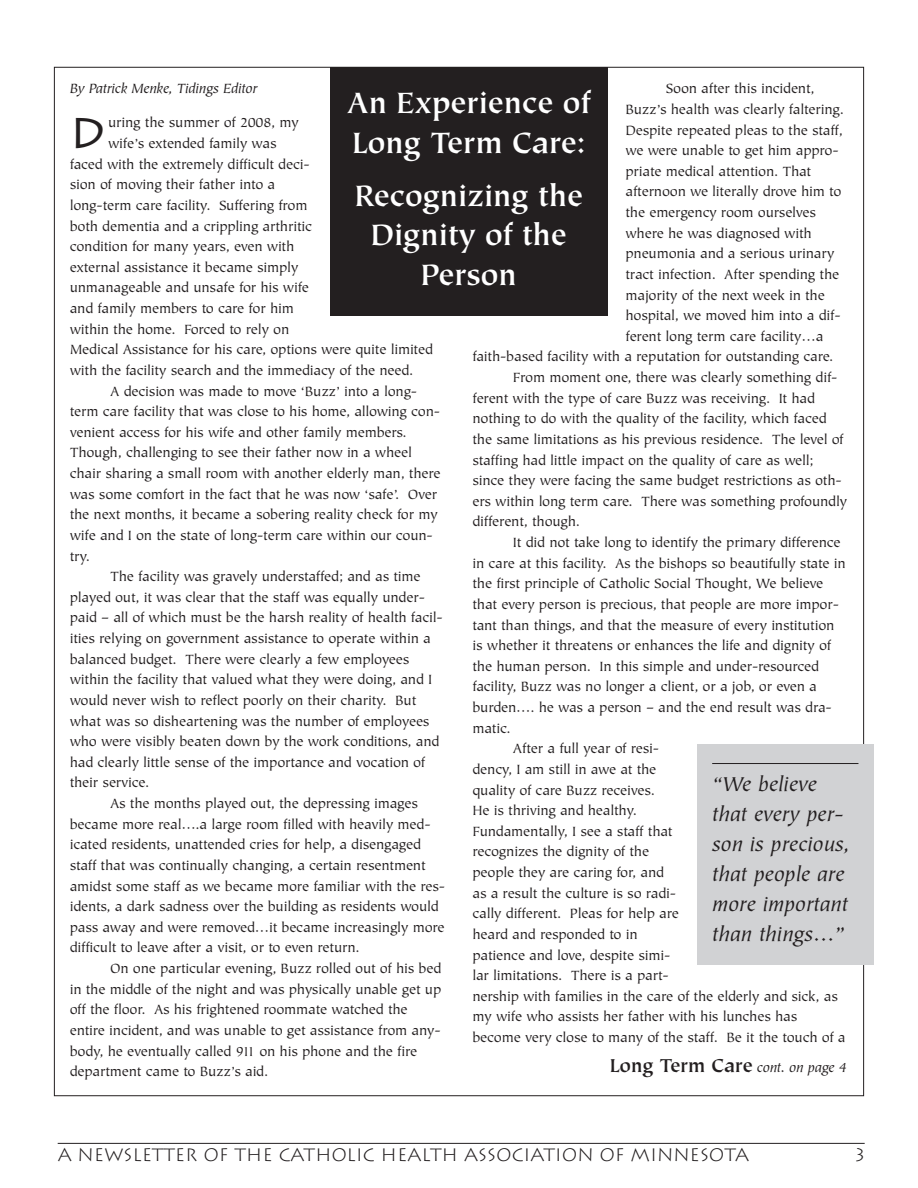
<style>
.page{position:relative;width:918px;height:1188px;background:#fff}
.page>*{position:absolute;margin:0;border:0;box-sizing:border-box;transform-origin:0 0}
.t1{font:42.9px "Lithos Pro";color:#231f20}
.t2{font:700 33px/39.6px "Tiepolo";letter-spacing:-.015em;color:#fff}
.t3{font:italic 22.5px/30px "Tiepolo";color:#231f20}
.t4{font:700 21px "Tiepolo";letter-spacing:-.015em;color:#231f20}
.t5{font:300 18px "Lithos";color:#231f20}
.t6{font:15px "Tiepolo";letter-spacing:-.015em;color:#231f20}
.t7{font:italic 15px "Tiepolo";letter-spacing:-.015em;color:#231f20}
.s1{font-weight:400;font-style:italic;font-size:15px}
</style>
<div class="page">
<hr style="left:58px;top:1143px;width:807px;height:1px;background:#231f20">
<div style="left:330px;top:67px;width:278px;height:249px;background:#231f20"></div>
<div style="left:697px;top:744px;width:176px;height:221px;background:#d1d2d4"></div>
<hr style="left:712px;top:763px;width:146px;height:1px;background:#231f20">
<p class="t6" style="left:666px;top:83px;width:150px">Soon after this incident,</p>
<p class="t6" style="left:625px;top:103px;width:220px">Buzz’s health was clearly faltering.</p>
<p class="t6" style="left:625px;top:124px;width:219px">Despite repeated pleas to the staff,</p>
<p class="t6" style="left:625px;top:145px;width:215px">we were unable to get him appro-</p>
<p class="t6" style="left:625px;top:165px;width:187px">priate medical attention. That</p>
<p class="t6" style="left:625px;top:186px;width:218px">afternoon we literally drove him to</p>
<p class="t6" style="left:625px;top:207px;width:192px">the emergency room ourselves</p>
<p class="t6" style="left:625px;top:227px;width:188px">where he was diagnosed with</p>
<p class="t6" style="left:625px;top:248px;width:211px">pneumonia and a serious urinary</p>
<p class="t6" style="left:625px;top:268px;width:215px">tract infection. After spending the</p>
<p class="t6" style="left:625px;top:289px;width:201px">majority of the next week in the</p>
<p class="t6" style="left:625px;top:310px;width:217px">hospital, we moved him into a dif-</p>
<p class="t6" style="left:625px;top:330px;width:200px">ferent long term care facility…a</p>
<p class="t6" style="left:472px;top:351px;width:362px">faith-based facility with a reputation for outstanding care.</p>
<p class="t6" style="left:513px;top:372px;width:326px">From moment one, there was clearly something dif-</p>
<p class="t6" style="left:472px;top:392px;width:344px">ferent with the type of care Buzz was receiving. It had</p>
<p class="t6" style="left:472px;top:413px;width:356px">nothing to do with the quality of the facility, which faced</p>
<p class="t6" style="left:472px;top:433px;width:373px">the same limitations as his previous residence. The level of</p>
<p class="t6" style="left:472px;top:454px;width:343px">staffing had little impact on the quality of care as well;</p>
<p class="t6" style="left:472px;top:475px;width:371px">since they were facing the same budget restrictions as oth-</p>
<p class="t6" style="left:472px;top:495px;width:376px">ers within long term care. There was something profoundly</p>
<p class="t6" style="left:472px;top:516px;width:109px">different, though.</p>
<p class="t6" style="left:513px;top:537px;width:329px">It did not take long to identify the primary difference</p>
<p class="t6" style="left:472px;top:557px;width:375px">in care at this facility. As the bishops so beautifully state in</p>
<p class="t6" style="left:472px;top:578px;width:352px">the first principle of Catholic Social Thought, We believe</p>
<p class="t6" style="left:472px;top:598px;width:368px">that every person is precious, that people are more impor-</p>
<p class="t6" style="left:472px;top:619px;width:364px">tant than things, and that the measure of every institution</p>
<p class="t6" style="left:472px;top:640px;width:360px">is whether it threatens or enhances the life and dignity of</p>
<p class="t6" style="left:472px;top:660px;width:348px">the human person. In this simple and under-resourced</p>
<p class="t6" style="left:472px;top:681px;width:346px">facility, Buzz was no longer a client, or a job, or even a</p>
<p class="t6" style="left:472px;top:702px;width:361px">burden…. he was a person – and the end result was dra-</p>
<p class="t6" style="left:472px;top:722px;width:40px">matic.</p>
<p class="t6" style="left:513px;top:743px;width:148px">After a full year of resi-</p>
<p class="t6" style="left:472px;top:763px;width:186px">dency, I am still in awe at the</p>
<p class="t6" style="left:472px;top:784px;width:184px">quality of care Buzz receives.</p>
<p class="t6" style="left:472px;top:805px;width:166px">He is thriving and healthy.</p>
<p class="t6" style="left:472px;top:825px;width:202px">Fundamentally, I see a staff that</p>
<p class="t6" style="left:472px;top:846px;width:178px">recognizes the dignity of the</p>
<p class="t6" style="left:472px;top:867px;width:193px">people they are caring for, and</p>
<p class="t6" style="left:472px;top:887px;width:205px">as a result the culture is so radi-</p>
<p class="t6" style="left:472px;top:908px;width:208px">cally different. Pleas for help are</p>
<p class="t6" style="left:472px;top:928px;width:167px">heard and responded to in</p>
<p class="t6" style="left:472px;top:949px;width:200px">patience and love, despite simi-</p>
<p class="t6" style="left:472px;top:970px;width:198px">lar limitations. There is a part-</p>
<p class="t6" style="left:472px;top:990px;width:367px">nership with families in the care of the elderly and sick, as</p>
<p class="t6" style="left:472px;top:1011px;width:326px">my wife who assists her father with his lunches has</p>
<p class="t6" style="left:472px;top:1032px;width:375px">become very close to many of the staff. Be it the touch of a</p>
<p class="t7" style="left:70px;top:83px;width:189px">By Patrick Menke, Tidings Editor</p>
<h1 class="t1" style="left:70px;top:108px;width:37px">D</h1>
<p class="t6" style="left:108px;top:117px;width:192px">uring the summer of 2008, my</p>
<h2 class="t2" style="left:347px;top:86px;width:245px">An Experience of<br>Long Term Care:</h2>
<h2 class="t2" style="left:354px;top:178px;width:230px;text-align:center">Recognizing the<br>Dignity of the<br>Person</h2>
<p class="t6" style="left:108px;top:138px;width:170px">wife’s extended family was</p>
<p class="t6" style="left:70px;top:158px;width:242px">faced with the extremely difficult deci-</p>
<p class="t6" style="left:70px;top:179px;width:207px">sion of moving their father into a</p>
<p class="t6" style="left:70px;top:199px;width:239px">long-term care facility. Suffering from</p>
<p class="t6" style="left:70px;top:220px;width:244px">both dementia and a crippling arthritic</p>
<p class="t6" style="left:70px;top:241px;width:226px">condition for many years, even with</p>
<p class="t6" style="left:70px;top:261px;width:230px">external assistance it became simply</p>
<p class="t6" style="left:70px;top:282px;width:241px">unmanageable and unsafe for his wife</p>
<p class="t6" style="left:70px;top:303px;width:226px">and family members to care for him</p>
<p class="t6" style="left:70px;top:323px;width:221px">within the home. Forced to rely on</p>
<p class="t6" style="left:70px;top:344px;width:365px">Medical Assistance for his care, options were quite limited</p>
<p class="t6" style="left:70px;top:364px;width:345px">with the facility search and the immediacy of the need.</p>
<p class="t6" style="left:110px;top:385px;width:309px">A decision was made to move ‘Buzz’ into a long-</p>
<p class="t6" style="left:70px;top:406px;width:372px">term care facility that was close to his home, allowing con-</p>
<p class="t6" style="left:70px;top:426px;width:339px">venient access for his wife and other family members.</p>
<p class="t6" style="left:70px;top:447px;width:344px">Though, challenging to see their father now in a wheel</p>
<p class="t6" style="left:70px;top:468px;width:373px">chair sharing a small room with another elderly man, there</p>
<p class="t6" style="left:70px;top:488px;width:369px">was some comfort in the fact that he was now ‘safe’. Over</p>
<p class="t6" style="left:70px;top:509px;width:370px">the next months, it became a sobering reality check for my</p>
<p class="t6" style="left:70px;top:529px;width:365px">wife and I on the state of long-term care within our coun-</p>
<p class="t6" style="left:70px;top:550px;width:22px">try.</p>
<p class="t6" style="left:110px;top:571px;width:312px">The facility was gravely understaffed; and as time</p>
<p class="t6" style="left:70px;top:591px;width:357px">played out, it was clear that the staff was equally under-</p>
<p class="t6" style="left:70px;top:612px;width:375px">paid – all of which must be the harsh reality of health facil-</p>
<p class="t6" style="left:70px;top:633px;width:363px">ities relying on government assistance to operate within a</p>
<p class="t6" style="left:70px;top:653px;width:341px">balanced budget. There were clearly a few employees</p>
<p class="t6" style="left:70px;top:674px;width:364px">within the facility that valued what they were doing, and I</p>
<p class="t6" style="left:70px;top:694px;width:348px">would never wish to reflect poorly on their charity. But</p>
<p class="t6" style="left:70px;top:715px;width:361px">what was so disheartening was the number of employees</p>
<p class="t6" style="left:70px;top:736px;width:371px">who were visibly beaten down by the work conditions, and</p>
<p class="t6" style="left:70px;top:756px;width:357px">had clearly little sense of the importance and vocation of</p>
<p class="t6" style="left:70px;top:777px;width:81px">their service.</p>
<p class="t6" style="left:110px;top:798px;width:309px">As the months played out, the depressing images</p>
<p class="t6" style="left:70px;top:818px;width:363px">became more real….a large room filled with heavily med-</p>
<p class="t6" style="left:70px;top:839px;width:353px">icated residents, unattended cries for help, a disengaged</p>
<p class="t6" style="left:70px;top:859px;width:358px">staff that was continually changing, a certain resentment</p>
<p class="t6" style="left:70px;top:880px;width:377px">amidst some staff as we became more familiar with the res-</p>
<p class="t6" style="left:70px;top:901px;width:371px">idents, a dark sadness over the building as residents would</p>
<p class="t6" style="left:70px;top:921px;width:377px">pass away and were removed…it became increasingly more</p>
<p class="t6" style="left:70px;top:942px;width:291px">difficult to leave after a visit, or to even return.</p>
<p class="t6" style="left:110px;top:963px;width:333px">On one particular evening, Buzz rolled out of his bed</p>
<p class="t6" style="left:70px;top:983px;width:373px">in the middle of the night and was physically unable get up</p>
<p class="t6" style="left:70px;top:1004px;width:340px">off the floor. As his frightened roommate watched the</p>
<p class="t6" style="left:70px;top:1024px;width:373px">entire incident, and was unable to get assistance from any-</p>
<p class="t6" style="left:70px;top:1045px;width:349px">body, he eventually called 911 on his phone and the fire</p>
<p class="t6" style="left:70px;top:1066px;width:200px">department came to Buzz’s aid.</p>
<h3 class="t3" style="left:712px;top:770px;width:139px">“We believe that every per&shy;son is precious, that people are more important than things…”</h3>
<h3 class="t4" style="left:610px;top:1058px;width:239px">Long Term Care <span class="s1">cont. on page 4</span></h3>
<p class="t5" style="left:58px;top:1144px;width:693px">A NEWSLETTER OF THE CATHOLIC HEALTH ASSOCIATION OF MINNESOTA</p>
<p class="t5" style="left:856px;top:1144px;width:11px">3</p>
</div>
